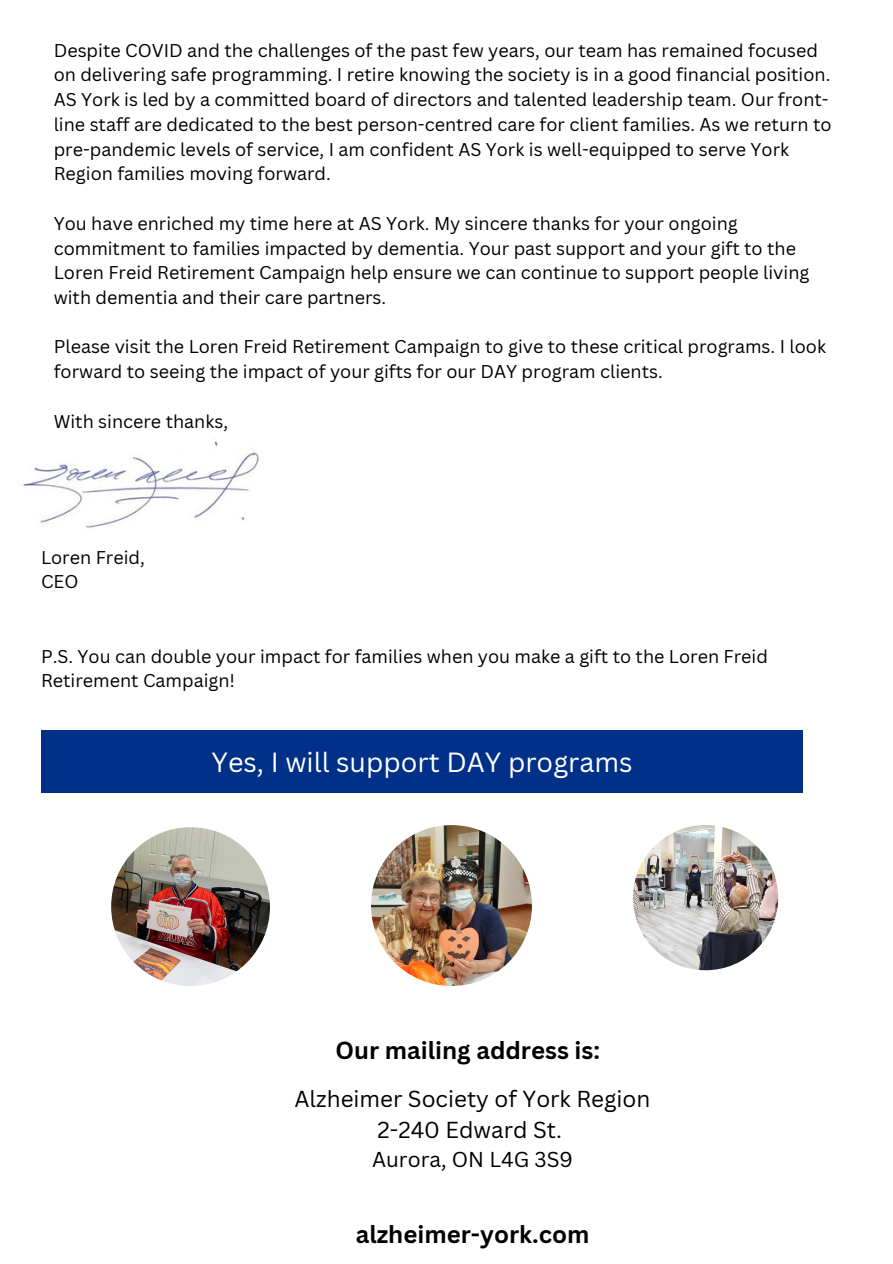
<style>
.page{position:relative;width:893px;height:1264px;background:#fff}
.page>*{position:absolute;margin:0;border:0;box-sizing:border-box;transform-origin:0 0}
.t1{font:27px "Canva Sans";color:#fff}
.t2{font:700 24px "Canva Sans";color:#000}
.t3{font:22.5px/31.5px "Canva Sans";color:#000;text-align:center}
.t4{font:21px "Canva Sans";color:#000}
.t5{font:18px/24.8px "Canva Sans";color:#000}
</style>
<div class="page">
<img style="left:23px;top:441px;width:236px;height:87px">
<div style="left:41px;top:730px;width:761px;height:63px;background:#003087"></div>
<img style="left:111px;top:827px;width:159px;height:158px;border-radius:50%">
<img style="left:371px;top:825px;width:161px;height:161px;border-radius:50%">
<img style="left:633px;top:825px;width:145px;height:145px;border-radius:50%">
<p class="t5" style="left:54px;top:37px;width:779px">Despite COVID and the challenges of the past few years, our team has remained focused on delivering safe programming. I retire knowing the society is in a good financial position.<br>AS York is led by a committed board of directors and talented leadership team. Our front&shy;line staff are dedicated to the best person-centred care for client families. As we return to pre-pandemic levels of service, I am confident AS York is well-equipped to serve York Region families moving forward.</p>
<p class="t5" style="left:54px;top:210px;width:757px">You have enriched my time here at AS York. My sincere thanks for your ongoing commitment to families impacted by dementia. Your past support and your gift to the Loren Freid Retirement Campaign help ensure we can continue to support people living with dementia and their care partners.</p>
<p class="t5" style="left:54px;top:334px;width:773px">Please visit the Loren Freid Retirement Campaign to give to these critical programs. I look forward to seeing the impact of your gifts for our DAY program clients.</p>
<p class="t5" style="left:54px;top:408px;width:176px">With sincere thanks,</p>
<p class="t5" style="left:41px;top:544px;width:105px">Loren Freid,<br>CEO</p>
<p class="t5" style="left:41px;top:643px;width:728px">P.S. You can double your impact for families when you make a gift to the Loren Freid<br>Retirement Campaign!</p>
<h1 class="t1" style="left:211px;top:742px;width:422px">Yes, I will support DAY programs</h1>
<h2 class="t2" style="left:335px;top:1033px;width:266px">Our mailing address is:</h2>
<p class="t3" style="left:294px;top:1082px;width:357px">Alzheimer Society of York Region<br>2-240 Edward St.</p>
<p class="t4" style="left:372px;top:1144px;width:202px">Aurora, ON L4G 3S9</p>
<h2 class="t2" style="left:355px;top:1216px;width:235px">alzheimer-york.com</h2>
</div>
